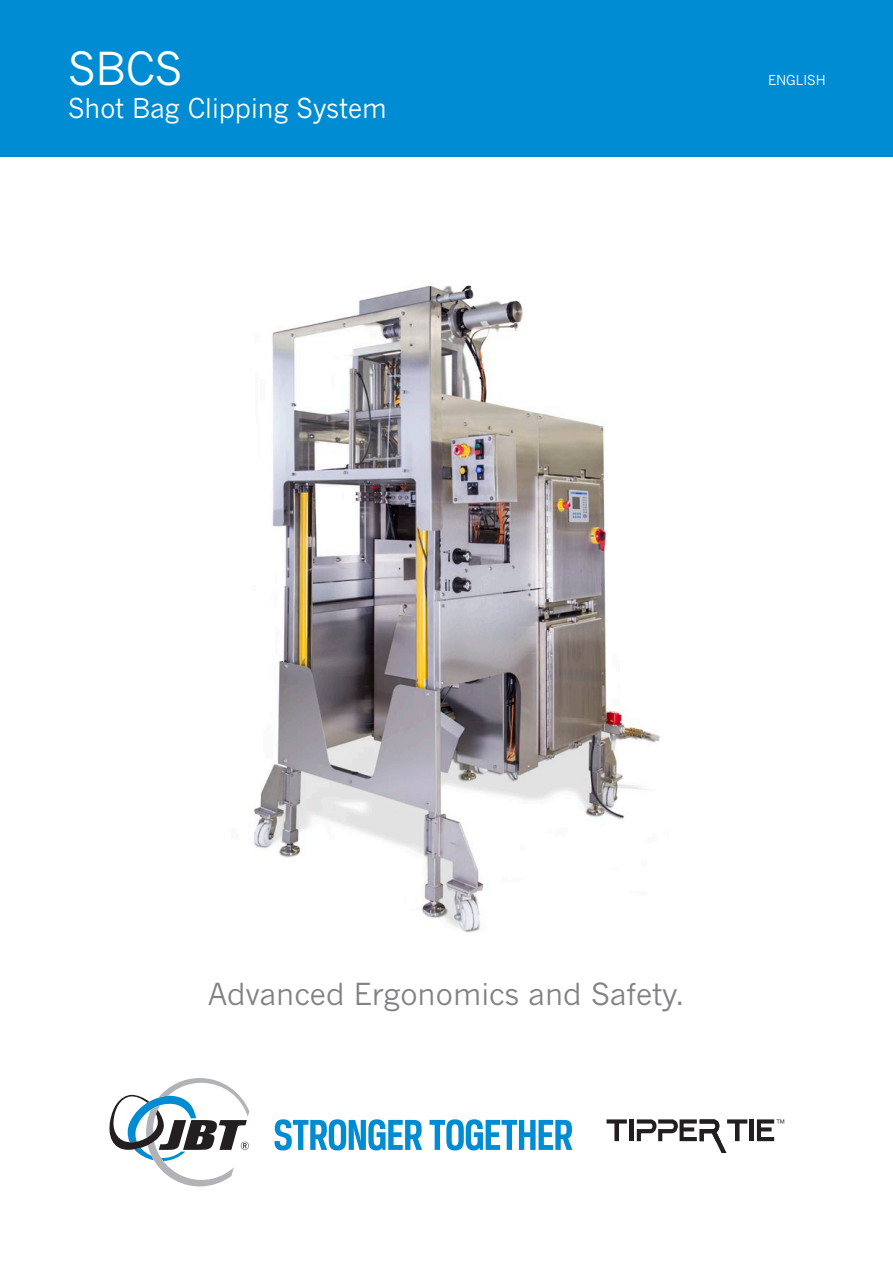
<style>
.page{position:relative;width:893px;height:1263px;background:#fff}
.page>*{position:absolute;margin:0;border:0;box-sizing:border-box;transform-origin:0 0}
.t1{font:45px "News Gothic MT Pro";color:#fff}
.t2{font:30px "News Gothic MT Pro";color:#808285}
.t3{font:27px "News Gothic MT Pro";color:#fff}
.t4{font:13.5px "News Gothic MT Pro";color:#fff}
</style>
<div class="page">
<img style="left:253px;top:285px;width:407px;height:647px">
<div style="left:0;top:0;width:893px;height:157px;background:#008cd2"></div>
<svg style="left:607px;top:1119px;width:20px;height:22px"></svg>
<div style="left:629px;top:1119px;width:5px;height:22px;background:#231f20"></div>
<svg style="left:757px;top:1119px;width:27px;height:22px"></svg>
<hr style="left:750px;top:1119px;width:4px;height:22px;background:#231f20">
<svg style="left:637px;top:1119px;width:110px;height:34px"></svg>
<svg style="left:274px;top:1119px;width:148px;height:31px"></svg>
<svg style="left:429px;top:1119px;width:143px;height:31px"></svg>
<svg style="left:109px;top:1078px;width:140px;height:108px"></svg>
<p class="t1" style="left:68px;top:41px;width:116px">SBCS</p>
<p class="t3" style="left:68px;top:91px;width:320px">Shot Bag Clipping System</p>
<p class="t4" style="left:768px;top:72px;width:59px">ENGLISH</p>
<p class="t2" style="left:208px;top:976px;width:477px">Advanced Ergonomics and Safety.</p>
</div>
